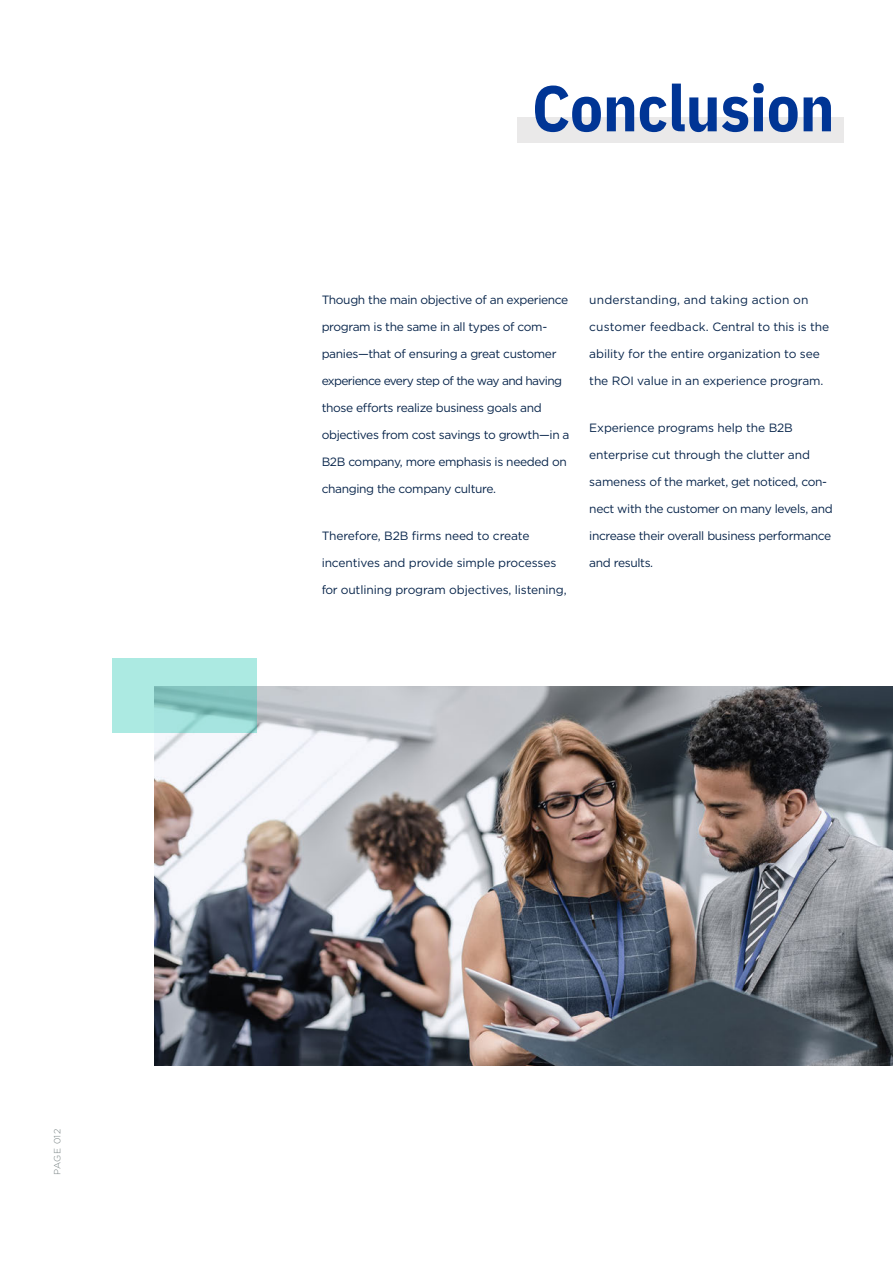
<style>
.page{position:relative;width:893px;height:1263px;background:#fff}
.page>*{position:absolute;margin:0;border:0;box-sizing:border-box;transform-origin:0 0}
.t1{font:700 64.5px "IBM Plex Sans Cond";color:#003595}
.t2{font:12px "Gotham";letter-spacing:-.03em;color:#08254b}
.t3{font:12px "Gotham";letter-spacing:-.01em;color:#08254b}
.t4{font:12px "Gotham";letter-spacing:-.05em;color:#08254b}
.t5{font:12px "Gotham";letter-spacing:-.005em;color:#08254b}
.t6{font:12px "Gotham";letter-spacing:.01em;color:#08254b}
.t7{font:300 9px "Gotham";letter-spacing:.045em;color:#717c7d}
</style>
<div class="page">
<div style="left:518px;top:117px;width:326px;height:25px;background:#eae9e9"></div>
<img style="left:155px;top:686px;width:738px;height:380px">
<svg style="left:113px;top:659px;width:144px;height:74px;background:#9ddcd6"></svg>
<p class="t7" style="left:52px;top:1174px;width:47px;rotate:-90deg">PAGE 012</p>
<h1 class="t1" style="left:532px;top:57px;width:304px">Conclusion</h1>
<p class="t2" style="left:322px;top:292px;width:248px">Though the main objective of an experience</p>
<p class="t2" style="left:322px;top:319px;width:227px">program is the same in all types of com-</p>
<p class="t2" style="left:322px;top:346px;width:236px">panies—that of ensuring a great customer</p>
<p class="t4" style="left:322px;top:373px;width:242px">experience every step of the way and having</p>
<p class="t2" style="left:322px;top:400px;width:222px">those efforts realize business goals and</p>
<p class="t2" style="left:322px;top:427px;width:249px">objectives from cost savings to growth—in a</p>
<p class="t2" style="left:322px;top:454px;width:247px">B2B company, more emphasis is needed on</p>
<p class="t2" style="left:322px;top:481px;width:176px">changing the company culture.</p>
<p class="t3" style="left:322px;top:528px;width:209px">Therefore, B2B firms need to create</p>
<p class="t3" style="left:322px;top:555px;width:236px">incentives and provide simple processes</p>
<p class="t3" style="left:322px;top:582px;width:246px">for outlining program objectives, listening,</p>
<p class="t6" style="left:589px;top:292px;width:221px">understanding, and taking action on</p>
<p class="t5" style="left:589px;top:319px;width:242px">customer feedback. Central to this is the</p>
<p class="t3" style="left:589px;top:346px;width:232px">ability for the entire organization to see</p>
<p class="t3" style="left:589px;top:373px;width:236px">the ROI value in an experience program.</p>
<p class="t3" style="left:589px;top:420px;width:205px">Experience programs help the B2B</p>
<p class="t3" style="left:589px;top:447px;width:222px">enterprise cut through the clutter and</p>
<p class="t2" style="left:589px;top:474px;width:239px">sameness of the market, get noticed, con-</p>
<p class="t2" style="left:589px;top:501px;width:245px">nect with the customer on many levels, and</p>
<p class="t2" style="left:589px;top:528px;width:243px">increase their overall business performance</p>
<p class="t2" style="left:589px;top:555px;width:65px">and results.</p>
</div>
